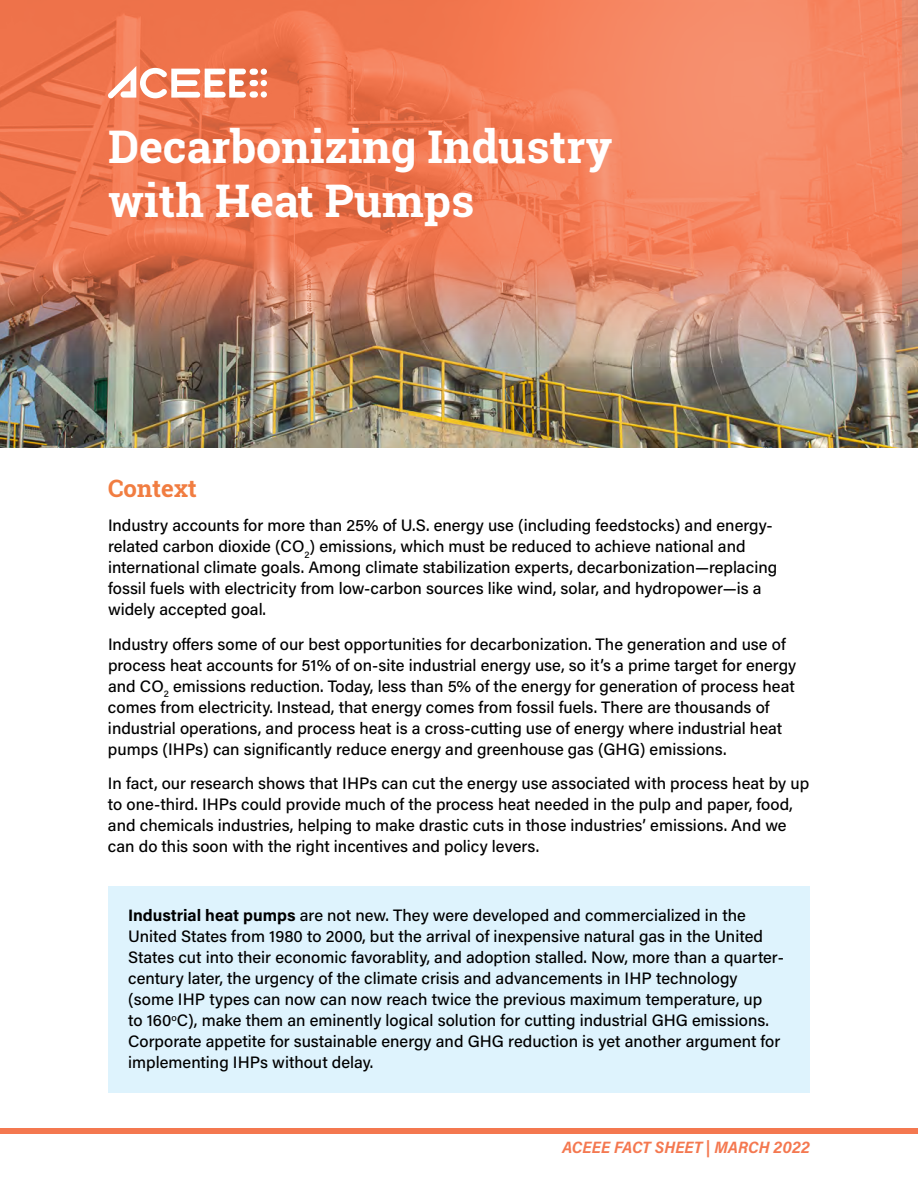
<style>
.page{position:relative;width:918px;height:1188px;background:#fff}
.page>*{position:absolute;margin:0;border:0;box-sizing:border-box;transform-origin:0 0}
.t1{font:700 45px/54px "Roboto Slab";color:#fff}
.t2{font:700 24px "Roboto Slab";color:#f17d41}
.t3{font:500 16.5px/21px "Acumin Pro";color:#000}
.t4{font:italic 700 16.5px "Acumin Pro Semi Cond";color:#f47850}
.s1{font-weight:700}
</style>
<div class="page">
<div style="left:0;top:1129px;width:918px;height:5px;background:#f47850"></div>
<img style="left:0;top:399px;width:918px;height:49px">
<div style="left:108px;top:886px;width:702px;height:207px;background:#def3fd"></div>
<img style="left:0;top:0;width:918px;height:399px">
<div style="left:250px;top:69px;width:8px;height:6px;background:#fff;border-radius:3px"></div>
<div style="left:250px;top:80px;width:8px;height:6px;background:#fff;border-radius:3px"></div>
<div style="left:250px;top:91px;width:8px;height:7px;background:#fff;border-radius:3px"></div>
<svg style="left:261px;top:69px;width:6px;height:17px"></svg>
<div style="left:261px;top:91px;width:6px;height:7px;background:#fff;border-radius:3px"></div>
<svg style="left:108px;top:66px;width:138px;height:32px"></svg>
<h1 class="t1" style="left:108px;top:119px;width:506px">Decarbonizing Industry with Heat Pumps</h1>
<h2 class="t2" style="left:108px;top:471px;width:90px">Context</h2>
<p class="t3" style="left:108px;top:514px;width:671px">Industry accounts for more than 25% of U.S. energy use (including feedstocks) and energy&shy;related carbon dioxide (CO<sub>2</sub>) emissions, which must be reduced to achieve national and international climate goals. Among climate stabilization experts, decarbonization—replacing fossil fuels with electricity from low-carbon sources like wind, solar, and hydropower—is a widely accepted goal.</p>
<p class="t3" style="left:108px;top:633px;width:690px">Industry offers some of our best opportunities for decarbonization. The generation and use of process heat accounts for 51% of on-site industrial energy use, so it’s a prime target for energy and CO<sub>2</sub> emissions reduction. Today, less than 5% of the energy for generation of process heat comes from electricity. Instead, that energy comes from fossil fuels. There are thousands of industrial operations, and process heat is a cross-cutting use of energy where industrial heat pumps (IHPs) can significantly reduce energy and greenhouse gas (GHG) emissions.</p>
<p class="t3" style="left:108px;top:772px;width:703px">In fact, our research shows that IHPs can cut the energy use associated with process heat by up to one-third. IHPs could provide much of the process heat needed in the pulp and paper, food, and chemicals industries, helping to make drastic cuts in those industries’ emissions. And we can do this soon with the right incentives and policy levers.</p>
<p class="t3" style="left:128px;top:904px;width:657px"><span class="s1">Industrial heat pumps</span> are not new. They were developed and commercialized in the United States from 1980 to 2000, but the arrival of inexpensive natural gas in the United States cut into their economic favorablity, and adoption stalled. Now, more than a quarter&shy;century later, the urgency of the climate crisis and advancements in IHP technology (some IHP types can now can now reach twice the previous maximum temperature, up<br>to 160<sup>o</sup>C), make them an eminently logical solution for cutting industrial GHG emissions.<br>Corporate appetite for sustainable energy and GHG reduction is yet another argument for implementing IHPs without delay.</p>
<p class="t4" style="left:562px;top:1135px;width:249px">ACEEE FACT SHEET | MARCH 2022</p>
</div>
